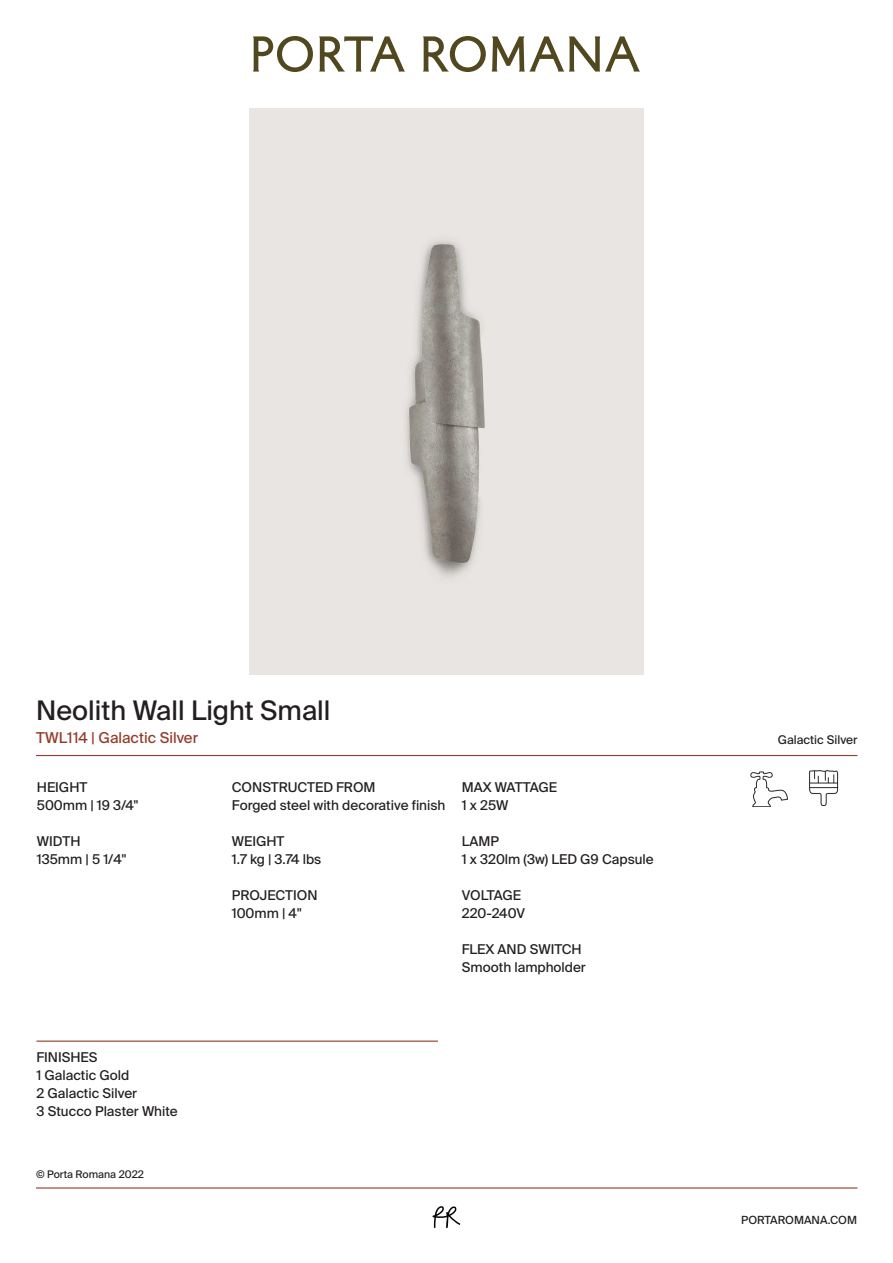
<style>
.page{position:relative;width:893px;height:1263px;background:#fff}
.page>*{position:absolute;margin:0;border:0;box-sizing:border-box;transform-origin:0 0}
.t1{font:27px "Suisse Intl";color:#231f20}
.t2{font:15px "Suisse Intl";color:#943b2a}
.t3{font:13.5px/18px "Suisse Intl";color:#231f20}
.t4{font:12px "Suisse Intl";color:#231f20}
.t5{font:11.25px "Suisse Intl";color:#231f20}
.t6{font:10.5px "Suisse Intl";color:#231f20}
</style>
<div class="page">
<hr style="left:36px;top:755px;width:821px;height:1px;background:#943b2a">
<img style="left:250px;top:108px;width:393px;height:566px">
<svg style="left:253px;top:36px;width:60px;height:36px"></svg>
<svg style="left:319px;top:36px;width:86px;height:36px"></svg>
<svg style="left:423px;top:36px;width:63px;height:36px"></svg>
<svg style="left:492px;top:36px;width:148px;height:36px"></svg>
<hr style="left:36px;top:1040px;width:402px;height:2px;background:#943b2a">
<svg style="left:433px;top:1206px;width:27px;height:22px"></svg>
<hr style="left:36px;top:1187px;width:821px;height:1px;background:#943b2a">
<img style="left:750px;top:772px;width:37px;height:35px">
<img style="left:809px;top:771px;width:30px;height:35px">
<h1 class="t1" style="left:36px;top:695px;width:296px">Neolith Wall Light Small</h1>
<p class="t2" style="left:36px;top:729px;width:163px">TWL114 | Galactic Silver</p>
<p class="t4" style="left:778px;top:733px;width:81px">Galactic Silver</p>
<p class="t3" style="left:37px;top:778px;width:103px">HEIGHT<br>500mm | 19 3/4"</p>
<p class="t3" style="left:37px;top:832px;width:91px">WIDTH<br>135mm | 5 1/4"</p>
<p class="t3" style="left:36px;top:1048px;width:143px">FINISHES<br>1 Galactic Gold<br>2 Galactic Silver<br>3 Stucco Plaster White</p>
<p class="t6" style="left:36px;top:1168px;width:109px">© Porta Romana 2022</p>
<p class="t3" style="left:232px;top:778px;width:215px">CONSTRUCTED FROM<br>Forged steel with decorative finish</p>
<p class="t3" style="left:232px;top:832px;width:91px">WEIGHT<br>1.7 kg | 3.74 lbs</p>
<p class="t3" style="left:232px;top:886px;width:87px">PROJECTION<br>100mm | 4"</p>
<p class="t3" style="left:462px;top:778px;width:97px">MAX WATTAGE<br>1 x 25W</p>
<p class="t3" style="left:462px;top:832px;width:193px">LAMP<br>1 x 320lm (3w) LED G9 Capsule</p>
<p class="t3" style="left:462px;top:886px;width:65px">VOLTAGE<br>220-240V</p>
<p class="t3" style="left:462px;top:940px;width:125px">FLEX AND SWITCH<br>Smooth lampholder</p>
<p class="t5" style="left:741px;top:1213px;width:117px">PORTAROMANA.COM</p>
</div>
